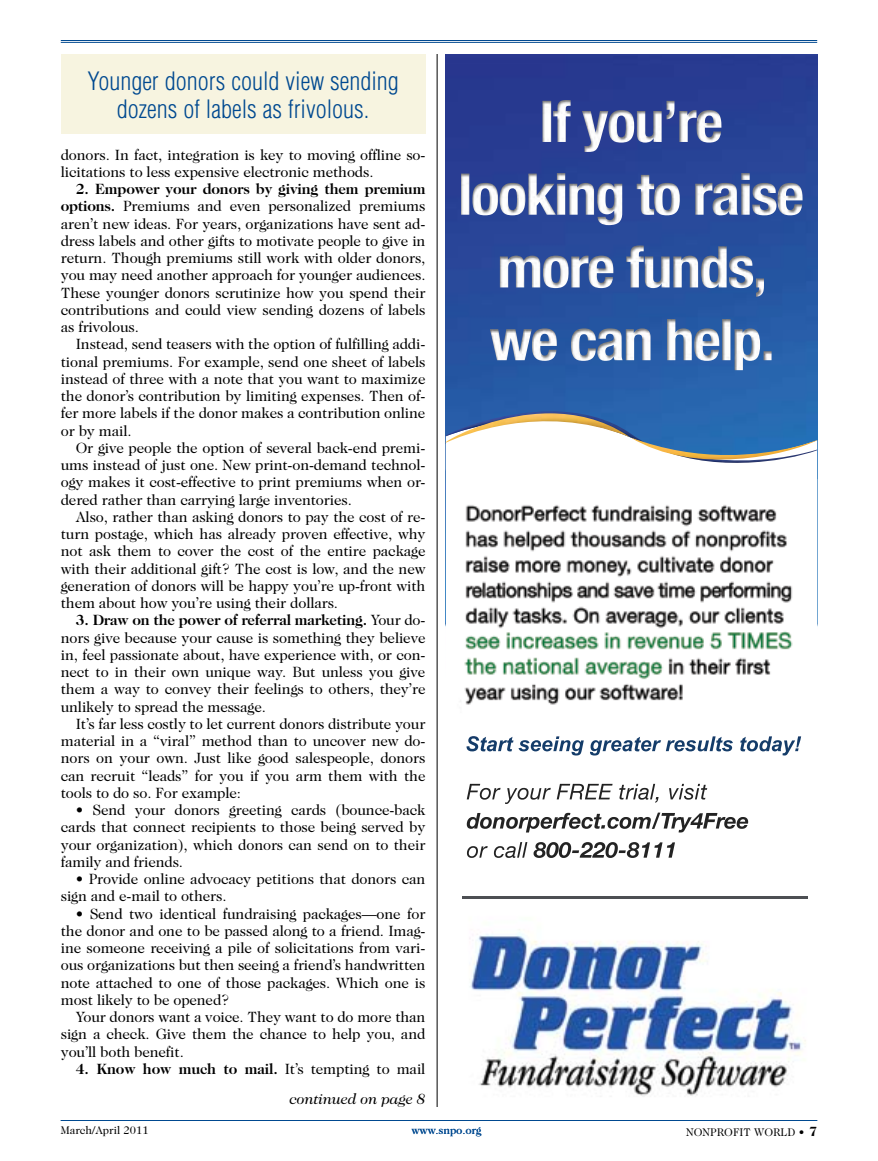
<style>
.page{position:relative;width:878px;height:1161px;background:#fff}
.page>*{position:absolute;margin:0;border:0;box-sizing:border-box;transform-origin:0 0}
.t1{font:300 condensed 24.75px/28.5px "Helvetica";color:#004990;text-align:center}
.t2{font:15px/17.2px "Caslon Two Twenty Four";letter-spacing:-.01em;color:#000;text-align:justify}
.t3{font:700 15px/30.5px "Caslon Two Twenty Four";letter-spacing:-.01em;color:#000;text-align:right}
.t4{font:11.25px "Caslon Two Twenty Four";color:#000}
.t5{font:11.25px "Caslon Two Twenty Four";color:#004990}
.s1{font-weight:700}
.s2{font-weight:400}
.s3{font-weight:400;font-style:italic}
.s4{font-weight:700;font-size:13.5px}
</style>
<div class="page">
<hr style="left:61px;top:40px;width:756px;height:1px;background:#004990">
<div style="left:61px;top:54px;width:364px;height:80px;background:#f7f4e0"></div>
<hr style="left:61px;top:1120px;width:756px;height:1px;background:#004990">
<hr style="left:61px;top:42px;width:756px;height:1px;background:#004990">
<img style="left:446px;top:54px;width:371px;height:1043px">
<img style="left:446px;top:477px;width:371px;height:251px">
<img style="left:446px;top:402px;width:371px;height:75px">
<img style="left:462px;top:897px;width:345px;height:2px">
<hr style="left:436px;top:54px;width:1px;height:1053px;background:#000">
<h1 class="t1" style="left:87px;top:66px;width:313px">Younger donors could view sending dozens of labels as frivolous.</h1>
<p class="t2" style="left:61px;top:146px;width:366px">donors. In fact, integration is key to moving offline so&shy;licitations to less expensive electronic methods.</p>
<p class="t2" style="left:61px;top:180px;width:366px;text-indent:15px"><span class="s1">2. Empower your donors by giving them premium options.</span> Premiums and even personalized premiums aren’t new ideas. For years, organizations have sent ad&shy;dress labels and other gifts to motivate people to give in return. Though premiums still work with older donors, you may need another approach for younger audiences.<br>These younger donors scrutinize how you spend their contributions and could view sending dozens of labels as frivolous.</p>
<p class="t2" style="left:61px;top:336px;width:366px;text-indent:15px">Instead, send teasers with the option of fulfilling addi&shy;tional premiums. For example, send one sheet of labels instead of three with a note that you want to maximize the donor’s contribution by limiting expenses. Then of&shy;fer more labels if the donor makes a contribution online or by mail.</p>
<p class="t2" style="left:61px;top:439px;width:366px;text-indent:15px">Or give people the option of several back-end premi&shy;ums instead of just one. New print-on-demand technol&shy;ogy makes it cost-effective to print premiums when or&shy;dered rather than carrying large inventories.</p>
<p class="t2" style="left:61px;top:508px;width:366px;text-indent:15px">Also, rather than asking donors to pay the cost of re&shy;turn postage, which has already proven effective, why not ask them to cover the cost of the entire package with their additional gift? The cost is low, and the new generation of donors will be happy you’re up-front with them about how you’re using their dollars.</p>
<p class="t2" style="left:61px;top:612px;width:366px;text-indent:15px"><span class="s1">3. Draw on the power of referral marketing.</span> Your do&shy;nors give because your cause is something they believe in, feel passionate about, have experience with, or con&shy;nect to in their own unique way. But unless you give them a way to convey their feelings to others, they’re unlikely to spread the message.</p>
<p class="t2" style="left:61px;top:715px;width:366px;text-indent:15px">It’s far less costly to let current donors distribute your material in a “viral” method than to uncover new do&shy;nors on your own. Just like good salespeople, donors can recruit “leads” for you if you arm them with the tools to do so. For example:</p>
<p class="t2" style="left:61px;top:801px;width:366px;text-indent:15px">• Send your donors greeting cards (bounce-back cards that connect recipients to those being served by your organization), which donors can send on to their family and friends.</p>
<p class="t2" style="left:61px;top:870px;width:366px;text-indent:15px">• Provide online advocacy petitions that donors can sign and e-mail to others.</p>
<p class="t2" style="left:61px;top:905px;width:366px;text-indent:15px">• Send two identical fundraising packages—one for the donor and one to be passed along to a friend. Imag&shy;ine someone receiving a pile of solicitations from vari&shy;ous organizations but then seeing a friend’s handwritten note attached to one of those packages. Which one is most likely to be opened?</p>
<p class="t2" style="left:61px;top:1008px;width:366px;text-indent:15px">Your donors want a voice. They want to do more than sign a check. Give them the chance to help you, and you’ll both benefit.</p>
<p class="t3" style="left:76px;top:1053px;width:351px">4. Know how much to mail. <span class="s2">It’s tempting to mail </span><span class="s3">continued on page 8</span></p>
<p class="t4" style="left:61px;top:1123px;width:89px">March/April 2011</p>
<p class="t5" style="left:411px;top:1123px;width:71px">www.snpo.org</p>
<p class="t4" style="left:686px;top:1125px;width:133px">NONPROFIT WORLD • <span class="s4">7</span></p>
</div>
